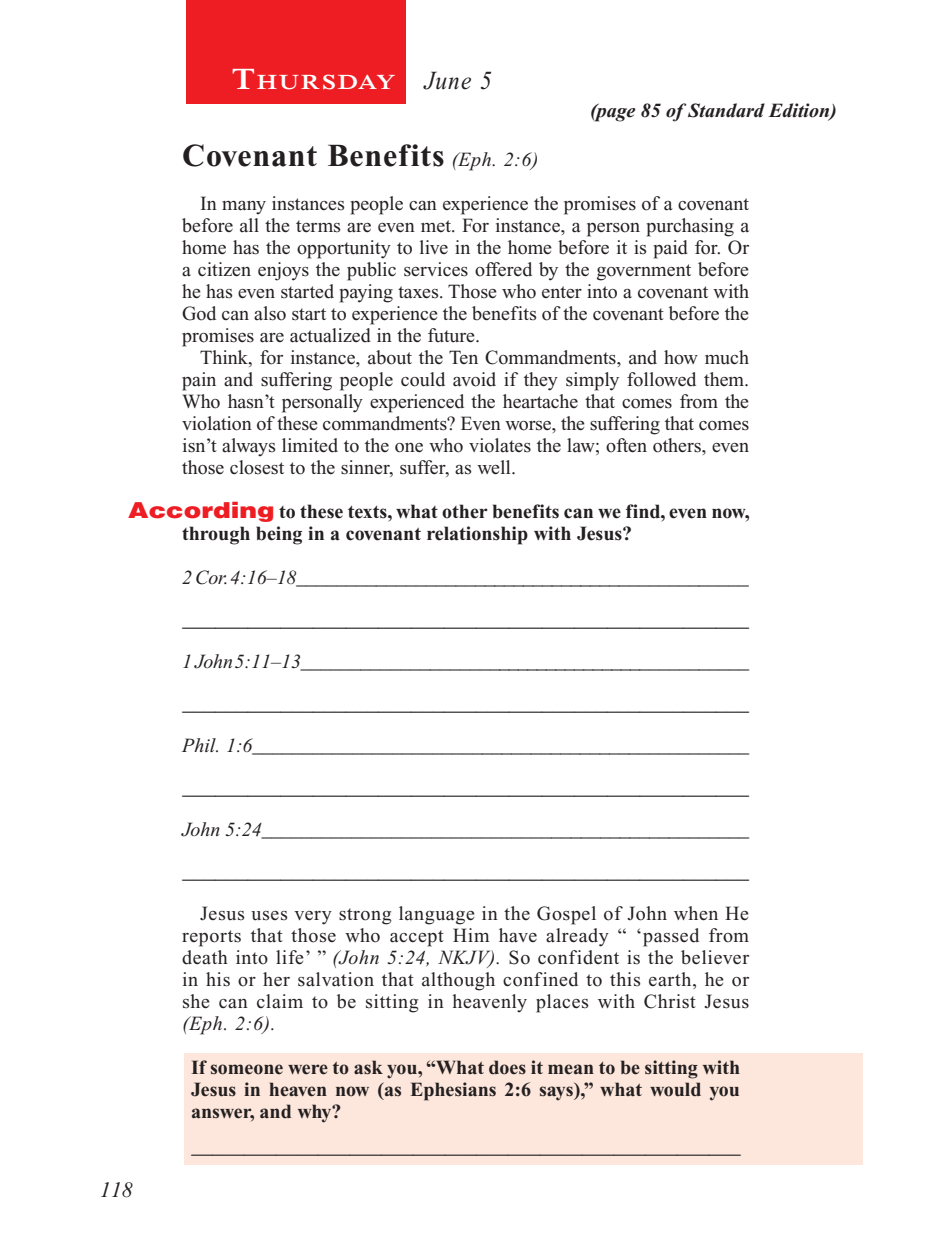
<style>
.page{position:relative;width:936px;height:1260px;background:#fff}
.page>*{position:absolute;margin:0;border:0;box-sizing:border-box;transform-origin:0 0}
.Head{font:700 32px "Times New Roman PS Std";letter-spacing:.025em;color:#231f20}
.Lesson_Dates{font:italic 26px "Times New Roman PS Std";color:#231f20;scale:.9 1}
.Blank_Lines{font:italic 22px "Times New Roman PS Std";color:#231f20}
.Blank_Lines_In_Scree{font:22px "Times New Roman PS Std";color:#231f20;scale:.96 1}
.PageNumbers{font:italic 22px "Times New Roman PS Std";color:#231f20}
.Daily_Header{font:600 21px "Times NRMT Std";letter-spacing:.07em;color:#fff;scale:1.1 1}
.Body{font:20px/22px "Times New Roman PS Std";letter-spacing:.01em;color:#231f20;text-align:justify}
.Body-2{font:20px/22px "Times New Roman PS Std";letter-spacing:.03em;color:#231f20}
.Body-3{font:italic 20px "Times New Roman PS Std";color:#231f20}
.x-screened_box-text{font:700 20px/22px "Times New Roman PS Std";color:#231f20;text-align:justify}
.Question{font:700 20px/22px "Times New Roman PS Std";color:#231f20}
.Page_from_SE{font:italic 700 20px "Times New Roman PS Std";color:#231f20}
.s1{font-size:30px}
.s2{font-weight:400;font-style:italic;font-size:20px}
.s3{font-family:"Helvetica LT Std";font-weight:900;font-size:22px;color:#ee1d23}
.s4{font-style:italic}
</style>
<div class="page">
<div style="left:186px;top:0;width:220px;height:103px;background:#ee1d23"></div>
<div style="left:184px;top:1053px;width:679px;height:112px;background:#fde7dc"></div>
<p class="Daily_Header" style="left:232px;top:70px;width:150px"><span class="s1">T</span>HURSDAY</p>
<p class="Lesson_Dates" style="left:425px;top:66px;width:76px">June 5</p>
<p class="Page_from_SE" style="left:590px;top:100px;width:248px">(page 85 of Standard Edition)</p>
<p class="Head" style="left:182px;top:138px;width:358px">Covenant Benefits <span class="s2">(Eph. 2:6)</span></p>
<p class="Body" style="left:182px;top:193px;width:569px;text-indent:18px">In many instances people can experience the promises of a covenant before all the terms are even met. For instance, a person purchasing a home has the opportunity to live in the home before it is paid for. Or a citizen enjoys the public services offered by the government before he has even started paying taxes. Those who enter into a covenant with God can also start to experience the benefits of the covenant before the promises are actualized in the future.</p>
<p class="Body" style="left:182px;top:347px;width:569px;text-indent:18px">Think, for instance, about the Ten Commandments, and how much pain and suffering people could avoid if they simply followed them.<br>Who hasn’t personally experienced the heartache that comes from the violation of these commandments? Even worse, the suffering that comes isn’t always limited to the one who violates the law; often others, even those closest to the sinner, suffer, as well.</p>
<p class="Question" style="left:182px;top:501px;width:569px;text-indent:-54px"><span class="s3">According</span> to these texts, what other benefits can we find, even now, through being in a covenant relationship with Jesus?</p>
<p class="Body-3" style="left:182px;top:567px;width:568px">2 Cor. 4:16–18______________________________________________</p>
<p class="Blank_Lines" style="left:183px;top:607px;width:568px">____________________________________________________</p>
<p class="Body-3" style="left:182px;top:651px;width:568px">1 John 5:11–13______________________________________________</p>
<p class="Blank_Lines" style="left:183px;top:691px;width:568px">____________________________________________________</p>
<p class="Body-3" style="left:182px;top:735px;width:568px">Phil. 1:6__________________________________________________</p>
<p class="Blank_Lines" style="left:183px;top:775px;width:568px">____________________________________________________</p>
<p class="Body-3" style="left:182px;top:819px;width:568px">John 5:24_________________________________________________</p>
<p class="PageNumbers" style="left:100px;top:1178px;width:34px">118</p>
<p class="Blank_Lines" style="left:183px;top:859px;width:568px">____________________________________________________</p>
<p class="Body-2" style="left:182px;top:903px;width:569px;text-indent:18px">Jesus uses very strong language in the Gospel of John when He reports that those who accept Him have already “ ‘passed from death into life’ ” <span class="s4">(John 5:24, NKJV).</span> So confident is the believer in his or her salvation that although confined to this earth, he or she can claim to be sitting in heavenly places with Christ Jesus <span class="s4">(Eph. 2:6).</span></p>
<p class="x-screened_box-text" style="left:191px;top:1057px;width:551px">If someone were to ask you, “What does it mean to be sitting with Jesus in heaven now (as Ephesians 2:6 says),” what would you answer, and why?</p>
<p class="Blank_Lines_In_Scree" style="left:192px;top:1134px;width:573px">____________________________________________________</p>
</div>
